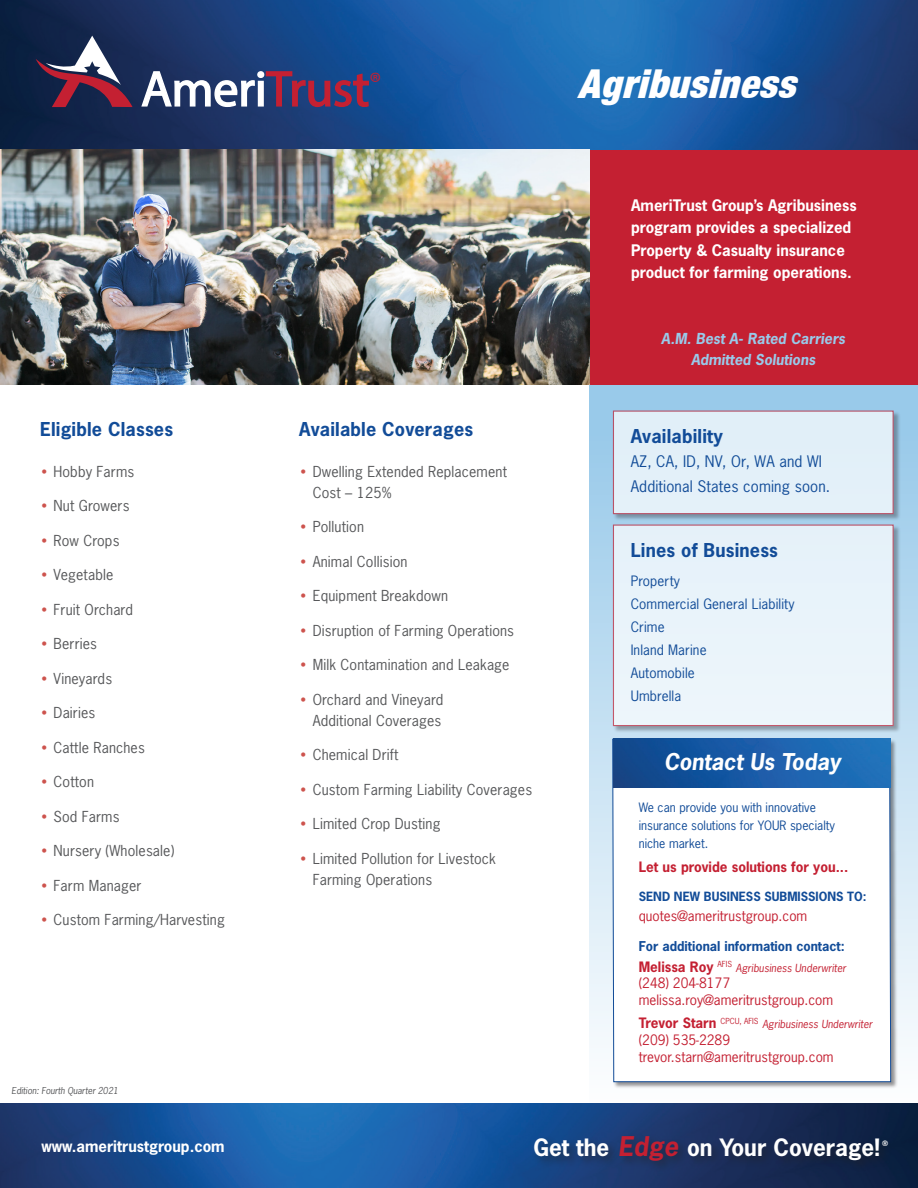
<style>
.page{position:relative;width:918px;height:1188px;background:#fff}
.page>*{position:absolute;margin:0;border:0;box-sizing:border-box;transform-origin:0 0}
.Header_-_Title{font:italic 39px "Acmo Display S Si";letter-spacing:.02em;color:#fff}
.t1{font:28.2px "Myriad Pro";color:#c42032}
.t2{font:700 22.5px "News Gothic Std";color:#fff}
.t3{font:italic 700 21.75px "News Gothic Std";color:#fff}
.Target_Classes_Title{font:700 18px "News Gothic Std";letter-spacing:.01em;color:#124c98}
.Program_Description{font:700 15px/22.5px "News Gothic Std";color:#fff}
.Target_Classes_Title-2{font:15px "News Gothic Std";letter-spacing:.01em;color:#124c98}
.t4{font:14.25px/21px "News Gothic Std";letter-spacing:.01em;color:#57585a}
.t5{font:italic 700 14.25px/21px "News Gothic Std";color:#99caea;text-align:center}
.t6{font:13.5px/16.6px "News Gothic Std";color:#c42032}
.Target_Classes_Title-3{font:13.5px "News Gothic Std";letter-spacing:.01em;color:#124c98}
.t7{font:700 13.5px "News Gothic Std";color:#c42032}
.t8{font:700 12.75px "News Gothic Std";color:#124c98}
.t9{font:12.15px/18px "News Gothic Std";color:#124c98}
.t10{font:700 12px "News Gothic Std";color:#124c98}
.t11{font:italic 10.5px "News Gothic Std";color:#c42032}
.t12{font:italic 9px "News Gothic Std";letter-spacing:-.01em;color:#57585a}
.t13{font:700 7.05px "News Gothic Std";color:#fff}
.s1{font-family:"News Gothic BT";color:#cd534d}
.s2{font-weight:700;font-style:normal;font-size:13.5px}
.s3{font-style:italic;font-size:25.5px;color:#c42032}
</style>
<div class="page">
<svg style="left:589px;top:384px;width:329px;height:720px"></svg>
<div style="left:589px;top:82px;width:329px;height:302px;background:#c42032"></div>
<img style="left:0;top:0;width:918px;height:149px">
<img style="left:0;top:1104px;width:918px;height:84px">
<div style="left:613px;top:739px;width:285px;height:350px;background:#231f20;opacity:.48"></div>
<svg style="left:612px;top:739px;width:279px;height:343px"></svg>
<img style="left:613px;top:739px;width:278px;height:49px">
<svg style="left:140px;top:70px;width:230px;height:38px"></svg>
<svg style="left:36px;top:36px;width:97px;height:71px"></svg>
<div style="left:532px;top:1133px;width:359px;height:40px;background:#231f20;opacity:.5"></div>
<img style="left:0;top:149px;width:589px;height:235px">
<div style="left:613px;top:525px;width:287px;height:208px;background:#231f20;opacity:.5"></div>
<div style="left:613px;top:525px;width:281px;height:201px;background:#e9f3fa;border:1px solid #c42032"></div>
<div style="left:613px;top:411px;width:287px;height:110px;background:#231f20;opacity:.5"></div>
<div style="left:613px;top:411px;width:281px;height:103px;background:#e2f0f8"></div>
<p class="Target_Classes_Title" style="left:40px;top:417px;width:135px">Eligible Classes</p>
<p class="t4" style="left:40px;top:461px;width:96px"><span class="s1">•</span> Hobby Farms</p>
<p class="t4" style="left:40px;top:495px;width:91px"><span class="s1">•</span> Nut Growers</p>
<p class="t4" style="left:40px;top:530px;width:81px"><span class="s1">•</span> Row Crops</p>
<p class="t4" style="left:40px;top:564px;width:75px"><span class="s1">•</span> Vegetable</p>
<p class="t4" style="left:40px;top:599px;width:94px"><span class="s1">•</span> Fruit Orchard</p>
<p class="t4" style="left:40px;top:633px;width:59px"><span class="s1">•</span> Berries</p>
<p class="t4" style="left:40px;top:668px;width:74px"><span class="s1">•</span> Vineyards</p>
<p class="t4" style="left:40px;top:702px;width:57px"><span class="s1">•</span> Dairies</p>
<p class="t4" style="left:40px;top:737px;width:106px"><span class="s1">•</span> Cattle Ranches</p>
<p class="t4" style="left:40px;top:771px;width:55px"><span class="s1">•</span> Cotton</p>
<p class="t4" style="left:40px;top:806px;width:81px"><span class="s1">•</span> Sod Farms</p>
<p class="t4" style="left:40px;top:840px;width:136px"><span class="s1">•</span> Nursery (Wholesale)</p>
<p class="t4" style="left:40px;top:875px;width:103px"><span class="s1">•</span> Farm Manager</p>
<p class="t4" style="left:40px;top:909px;width:186px"><span class="s1">•</span> Custom Farming/Harvesting</p>
<p class="t12" style="left:12px;top:1085px;width:108px">Edition: Fourth Quarter 2021</p>
<p class="Program_Description" style="left:41px;top:1135px;width:185px">www.ameritrustgroup.com</p>
<h2 class="t1" style="left:369px;top:65px;width:13px">®</h2>
<p class="Target_Classes_Title" style="left:299px;top:417px;width:176px">Available Coverages</p>
<p class="t4" style="left:313px;top:461px;width:196px;text-indent:-14px"><span class="s1">•</span> Dwelling Extended Replacement<br>Cost – 125%</p>
<p class="t4" style="left:299px;top:516px;width:66px"><span class="s1">•</span> Pollution</p>
<p class="t4" style="left:299px;top:551px;width:110px"><span class="s1">•</span> Animal Collision</p>
<p class="t4" style="left:299px;top:585px;width:150px"><span class="s1">•</span> Equipment Breakdown</p>
<p class="t4" style="left:299px;top:620px;width:216px"><span class="s1">•</span> Disruption of Farming Operations</p>
<p class="t4" style="left:299px;top:654px;width:212px"><span class="s1">•</span> Milk Contamination and Leakage</p>
<p class="t4" style="left:299px;top:689px;width:146px;text-align:right"><span class="s1">•</span> Orchard and Vineyard<br>Additional Coverages</p>
<p class="t4" style="left:299px;top:744px;width:101px"><span class="s1">•</span> Chemical Drift</p>
<p class="t4" style="left:299px;top:779px;width:235px"><span class="s1">•</span> Custom Farming Liability Coverages</p>
<p class="t4" style="left:299px;top:813px;width:143px"><span class="s1">•</span> Limited Crop Dusting</p>
<p class="t4" style="left:313px;top:848px;width:185px;text-indent:-14px"><span class="s1">•</span> Limited Pollution for Livestock<br>Farming Operations</p>
<p class="Header_-_Title" style="left:578px;top:62px;width:219px">Agribusiness</p>
<p class="Program_Description" style="left:631px;top:194px;width:227px">AmeriTrust Group’s Agribusiness program provides a specialized<br>Property &amp; Casualty insurance product for farming operations.</p>
<p class="t5" style="left:661px;top:328px;width:185px">A.M. Best A- Rated Carriers<br>Admitted Solutions</p>
<p class="Target_Classes_Title" style="left:631px;top:424px;width:94px">Availability</p>
<p class="Target_Classes_Title-2" style="left:631px;top:452px;width:193px">AZ, CA, ID, NV, Or, WA and WI</p>
<p class="Target_Classes_Title-2" style="left:631px;top:477px;width:201px">Additional States coming soon.</p>
<p class="Target_Classes_Title" style="left:631px;top:538px;width:149px">Lines of Business</p>
<p class="Target_Classes_Title-3" style="left:631px;top:573px;width:51px">Property</p>
<p class="Target_Classes_Title-3" style="left:631px;top:596px;width:165px">Commercial General Liability</p>
<p class="Target_Classes_Title-3" style="left:631px;top:619px;width:36px">Crime</p>
<p class="Target_Classes_Title-3" style="left:631px;top:642px;width:77px">Inland Marine</p>
<p class="Target_Classes_Title-3" style="left:631px;top:664px;width:66px">Automobile</p>
<p class="Target_Classes_Title-3" style="left:631px;top:687px;width:52px">Umbrella</p>
<h3 class="t3" style="left:664px;top:747px;width:178px">Contact Us Today</h3>
<p class="t9" style="left:639px;top:799px;width:198px">We can provide you with innovative insurance solutions for YOUR specialty niche market.</p>
<p class="t7" style="left:639px;top:858px;width:211px">Let us provide solutions for you...</p>
<p class="t10" style="left:639px;top:889px;width:229px">SEND NEW BUSINESS SUBMISSIONS TO:</p>
<p class="t6" style="left:639px;top:908px;width:170px">quotes@ameritrustgroup.com</p>
<p class="t8" style="left:639px;top:938px;width:208px">For additional information contact:</p>
<p class="t11" style="left:639px;top:961px;width:209px"><span class="s2">Melissa Roy</span> <sup>AFIS</sup> Agribusiness Underwriter</p>
<p class="t6" style="left:639px;top:975px;width:196px">(248) 204-8177 melissa.roy@ameritrustgroup.com</p>
<p class="t11" style="left:639px;top:1018px;width:235px"><span class="s2">Trevor Starn</span> <sup>CPCU,</sup> <sup>AFIS</sup> Agribusiness Underwriter</p>
<p class="t6" style="left:639px;top:1032px;width:196px">(209) 535-2289 trevor.starn@ameritrustgroup.com</p>
<h3 class="t2" style="left:533px;top:1132px;width:348px">Get the <span class="s3">Edge</span> on Your Coverage!</h3>
<p class="t13" style="left:882px;top:1138px;width:8px">®</p>
</div>
